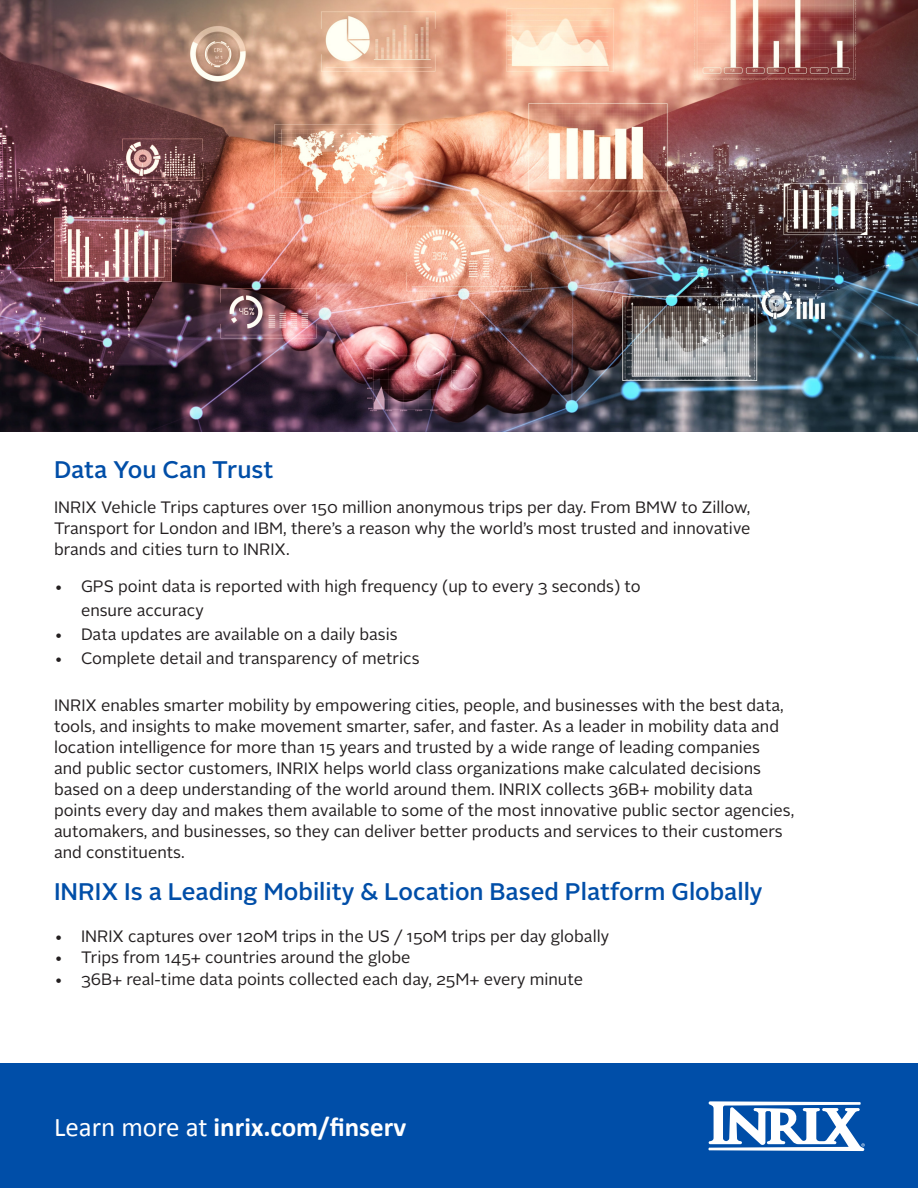
<style>
.page{position:relative;width:918px;height:1188px;background:#fff}
.page>*{position:absolute;margin:0;border:0;box-sizing:border-box;transform-origin:0 0}
.t1{font:700 27px "Calibri";color:#fff}
.t2{font:500 24px "Alright Sans";color:#004ea8}
.t3{font:16.5px/21px "Alright Sans";color:#231f20}
.s1{font-weight:400}
</style>
<div class="page">
<img style="left:0;top:0;width:918px;height:432px">
<div style="left:0;top:1063px;width:918px;height:125px;background:#004ea8"></div>
<svg style="left:708px;top:1101px;width:157px;height:50px"></svg>
<p class="t2" style="left:54px;top:453px;width:221px">Data You Can Trust</p>
<p class="t3" style="left:54px;top:497px;width:698px;text-align:justify">INRIX Vehicle Trips captures over 150 million anonymous trips per day. From BMW to Zillow, Transport for London and IBM, there’s a reason why the world’s most trusted and innovative brands and cities turn to INRIX.</p>
<p class="t3" style="left:81px;top:575px;width:561px;line-height:24px;text-indent:-27px">• GPS point data is reported with high frequency (up to every 3 seconds) to ensure accuracy</p>
<p class="t3" style="left:54px;top:624px;width:345px">• Data updates are available on a daily basis</p>
<p class="t3" style="left:54px;top:648px;width:367px">• Complete detail and transparency of metrics</p>
<p class="t3" style="left:54px;top:695px;width:742px">INRIX enables smarter mobility by empowering cities, people, and businesses with the best data, tools, and insights to make movement smarter, safer, and faster. As a leader in mobility data and location intelligence for more than 15 years and trusted by a wide range of leading companies<br>and public sector customers, INRIX helps world class organizations make calculated decisions based on a deep understanding of the world around them. INRIX collects 36B+ mobility data points every day and makes them available to some of the most innovative public sector agencies, automakers, and businesses, so they can deliver better products and services to their customers and constituents.</p>
<p class="t2" style="left:54px;top:875px;width:710px">INRIX Is a Leading Mobility &amp; Location Based Platform Globally</p>
<p class="t3" style="left:54px;top:926px;width:557px">• INRIX captures over 120M trips in the US / 150M trips per day globally</p>
<p class="t3" style="left:54px;top:947px;width:358px">• Trips from 145+ countries around the globe</p>
<p class="t3" style="left:54px;top:969px;width:531px">• 36B+ real-time data points collected each day, 25M+ every minute</p>
<p class="t1" style="left:54px;top:1110px;width:354px"><span class="s1">Learn more at</span> inrix.com/finserv</p>
</div>
